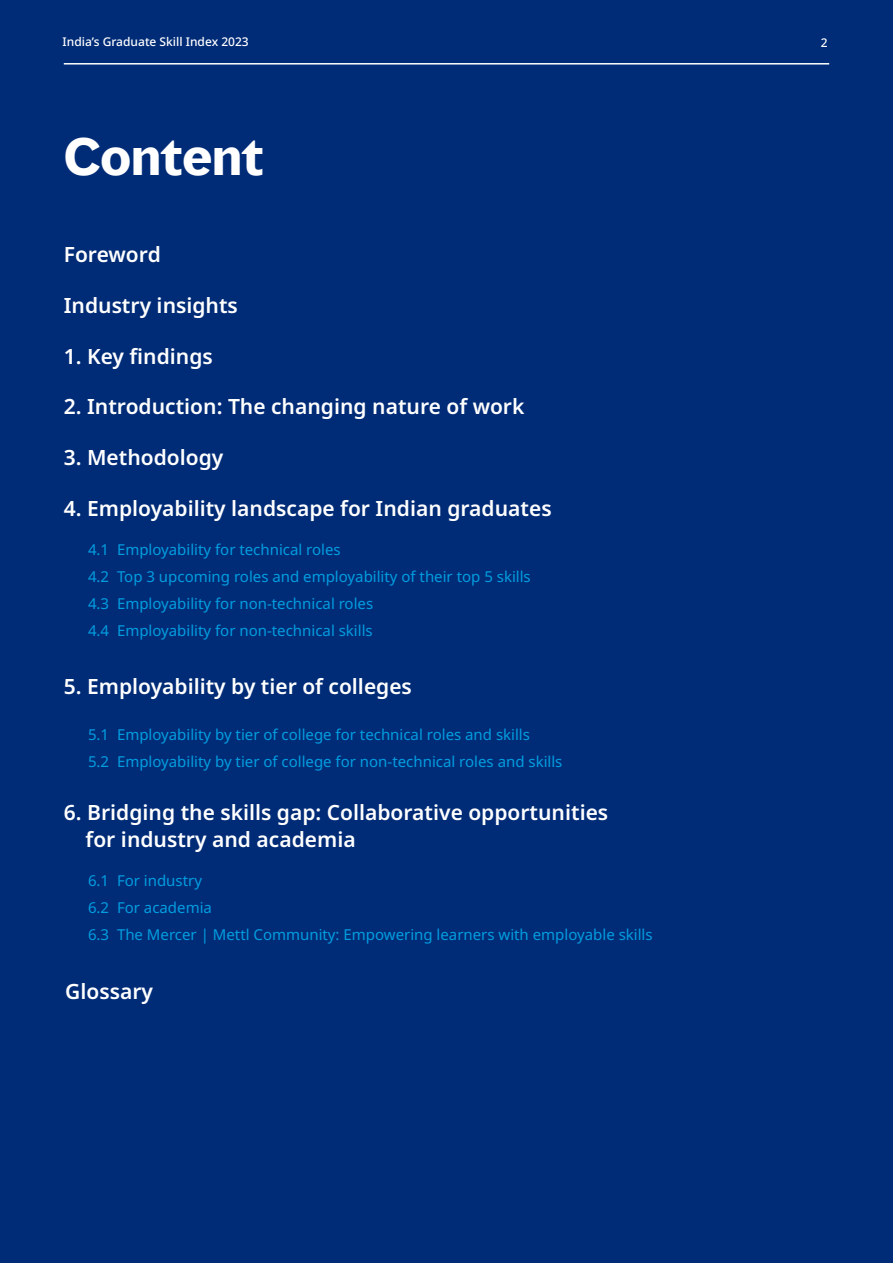
<style>
.page{position:relative;width:893px;height:1263px;background:#002c77}
.page>*{position:absolute;margin:0;border:0;box-sizing:border-box;transform-origin:0 0}
.t1{font:700 48px "MMC Display";color:#fff}
.Intro_14pt{font:600 21px/27px "Noto Sans";color:#fff}
.Body_copy{font:15px/27px "Noto Sans";color:#009de0}
.t2{font:500 12px "Noto Sans";color:#fff}
</style>
<div class="page">
<hr style="left:64px;top:63px;width:765px;height:2px;background:#fff">
<p class="t2" style="left:63px;top:33px;width:188px">India’s Graduate Skill Index 2023</p>
<p class="t2" style="left:821px;top:34px;width:8px">2</p>
<h1 class="t1" style="left:64px;top:125px;width:202px">Content</h1>
<p class="Intro_14pt" style="left:64px;top:242px;width:99px">Foreword</p>
<p class="Intro_14pt" style="left:64px;top:292px;width:176px">Industry insights</p>
<p class="Intro_14pt" style="left:64px;top:343px;width:151px">1. Key findings</p>
<p class="Intro_14pt" style="left:64px;top:394px;width:462px">2. Introduction: The changing nature of work</p>
<p class="Intro_14pt" style="left:64px;top:444px;width:161px">3. Methodology</p>
<p class="Intro_14pt" style="left:64px;top:495px;width:489px">4. Employability landscape for Indian graduates</p>
<p class="Body_copy" style="left:88px;top:537px;width:254px">4.1 Employability for technical roles</p>
<p class="Body_copy" style="left:88px;top:564px;width:444px">4.2 Top 3 upcoming roles and employability of their top 5 skills<br>4.3 Employability for non-technical roles</p>
<p class="Body_copy" style="left:88px;top:618px;width:286px">4.4 Employability for non-technical skills</p>
<p class="Intro_14pt" style="left:64px;top:674px;width:350px">5. Employability by tier of colleges</p>
<p class="Body_copy" style="left:88px;top:722px;width:443px">5.1 Employability by tier of college for technical roles and skills</p>
<p class="Body_copy" style="left:88px;top:749px;width:476px">5.2 Employability by tier of college for non-technical roles and skills</p>
<p class="Intro_14pt" style="left:86px;top:799px;width:524px;text-indent:-22px">6. Bridging the skills gap: Collaborative opportunities for industry and academia</p>
<p class="Body_copy" style="left:88px;top:868px;width:116px">6.1 For industry</p>
<p class="Body_copy" style="left:88px;top:895px;width:125px">6.2 For academia</p>
<p class="Body_copy" style="left:88px;top:922px;width:566px">6.3 The Mercer | Mettl Community: Empowering learners with employable skills</p>
<p class="Intro_14pt" style="left:65px;top:979px;width:89px">Glossary</p>
</div>
